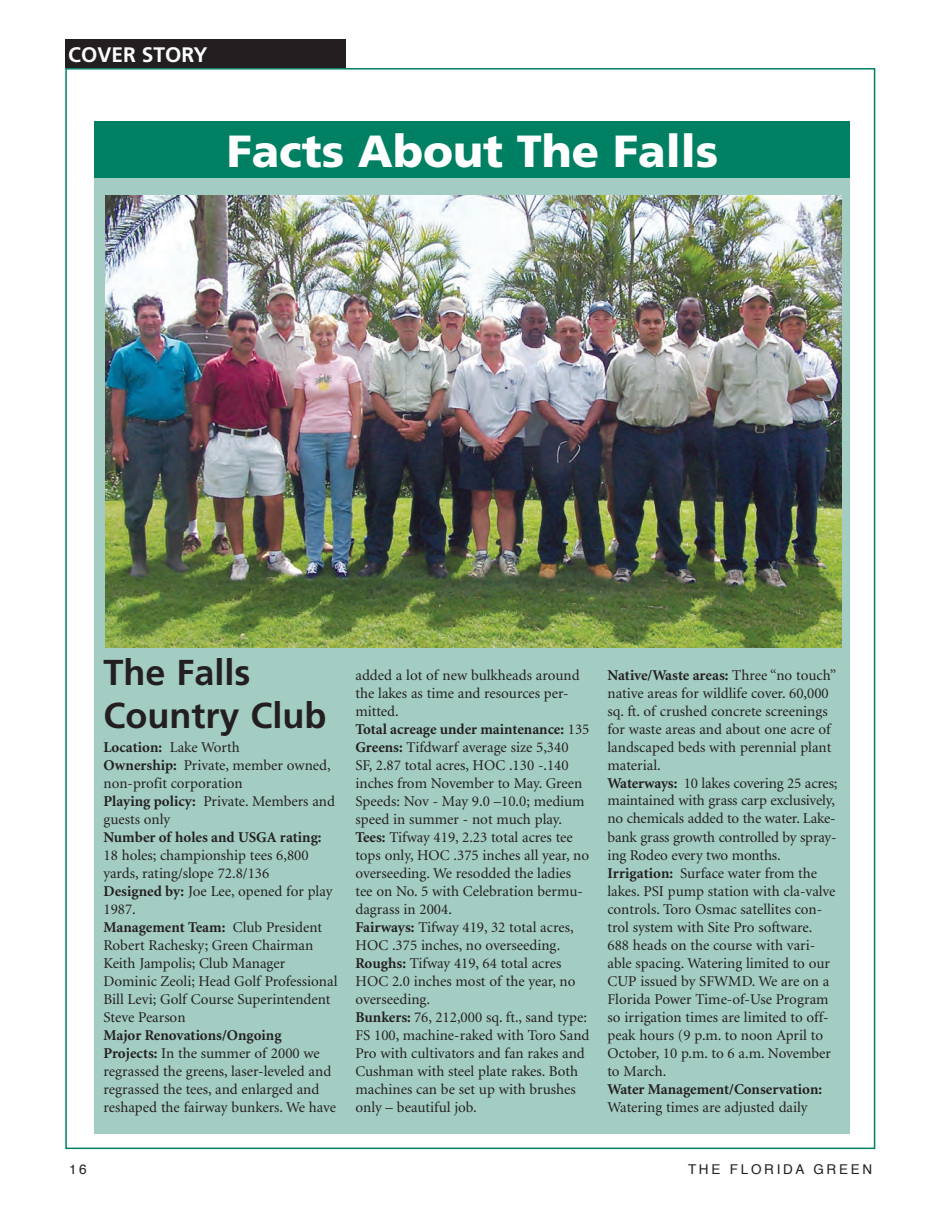
<style>
.page{position:relative;width:945px;height:1215px;background:#fff}
.page>*{position:absolute;margin:0;border:0;box-sizing:border-box;transform-origin:0 0}
.t1{font:900 45px "Frutiger";color:#fff}
.t2{font:700 36px/43.2px "Frutiger";color:#231f20}
.t3{font:700 21px "Frutiger";color:#fff}
.t4{font:15px/18px "Minion";color:#231f20}
.t5{font:700 15px "Minion";color:#231f20}
.t6{font:13.5px "Helvetica";letter-spacing:.2em;color:#231f20}
.s1{font-weight:700}
</style>
<div class="page">
<div style="left:65px;top:39px;width:281px;height:29px;background:#231f20"></div>
<div style="left:94px;top:122px;width:756px;height:1012px;background:#a3ccc2"></div>
<div style="left:94px;top:122px;width:756px;height:56px;background:#008062"></div>
<img style="left:105px;top:196px;width:736px;height:452px">
<h3 class="t3" style="left:68px;top:42px;width:141px">COVER STORY</h3>
<h1 class="t1" style="left:227px;top:125px;width:493px">Facts About The Falls</h1>
<h2 class="t2" style="left:104px;top:651px;width:225px">The Falls<br>Country Club</h2>
<p class="t4" style="left:104px;top:738px;width:233px"><span class="s1">Location:</span> Lake Worth<br><span class="s1">Ownership:</span> Private, member owned, non-profit corporation<br><span class="s1">Playing policy:</span> Private. Members and guests only</p>
<p class="t5" style="left:104px;top:829px;width:220px">Number of holes and USGA rating:</p>
<p class="t4" style="left:104px;top:846px;width:235px">18 holes; championship tees 6,800 yards, rating/slope 72.8/136<br><span class="s1">Designed by:</span> Joe Lee, opened for play<br>1987.<br><span class="s1">Management Team:</span> Club President<br>Robert Rachesky; Green Chairman<br>Keith Jampolis; Club Manager<br>Dominic Zeoli; Head Golf Professional<br>Bill Levi; Golf Course Superintendent<br>Steve Pearson</p>
<p class="t4" style="left:104px;top:1026px;width:234px"><span class="s1">Major Renovations/Ongoing Projects:</span> In the summer of 2000 we regrassed the greens, laser-leveled and regrassed the tees, and enlarged and reshaped the fairway bunkers. We have</p>
<p class="t4" style="left:356px;top:666px;width:235px">added a lot of new bulkheads around the lakes as time and resources per&shy;mitted.<br><span class="s1">Total acreage under maintenance:</span> 135<br><span class="s1">Greens:</span> Tifdwarf average size 5,340<br>SF, 2.87 total acres, HOC .130 -.140 inches from November to May. Green<br>Speeds: Nov - May 9.0 –10.0; medium speed in summer - not much play.<br><span class="s1">Tees:</span> Tifway 419, 2.23 total acres tee tops only, HOC .375 inches all year, no overseeding. We resodded the ladies tee on No. 5 with Celebration bermu&shy;dagrass in 2004.<br><span class="s1">Fairways:</span> Tifway 419, 32 total acres,<br>HOC .375 inches, no overseeding.<br><span class="s1">Roughs:</span> Tifway 419, 64 total acres<br>HOC 2.0 inches most of the year, no overseeding.<br><span class="s1">Bunkers:</span> 76, 212,000 sq. ft., sand type:<br>FS 100, machine-raked with Toro Sand<br>Pro with cultivators and fan rakes and<br>Cushman with steel plate rakes. Both machines can be set up with brushes only – beautiful job.</p>
<p class="t4" style="left:607px;top:666px;width:232px"><span class="s1">Native/Waste areas:</span> Three “no touch” native areas for wildlife cover. 60,000 sq. ft. of crushed concrete screenings for waste areas and about one acre of landscaped beds with perennial plant material.<br><span class="s1">Waterways:</span> 10 lakes covering 25 acres; maintained with grass carp exclusively, no chemicals added to the water. Lake&shy;bank grass growth controlled by spray&shy;ing Rodeo every two months.<br><span class="s1">Irrigation:</span> Surface water from the lakes. PSI pump station with cla-valve controls. Toro Osmac satellites con&shy;trol system with Site Pro software.<br>688 heads on the course with vari&shy;able spacing. Watering limited to our CUP issued by SFWMD. We are on a Florida Power Time-of-Use Program so irrigation times are limited to off&shy;peak hours (9 p.m. to noon April to October, 10 p.m. to 6 a.m. November to March.</p>
<p class="t5" style="left:607px;top:1081px;width:216px">Water Management/Conservation:</p>
<p class="t4" style="left:607px;top:1098px;width:202px">Watering times are adjusted daily</p>
<p class="t6" style="left:69px;top:1158px;width:19px">16</p>
<p class="t6" style="left:688px;top:1158px;width:186px">THE FLORIDA GREEN</p>
</div>
